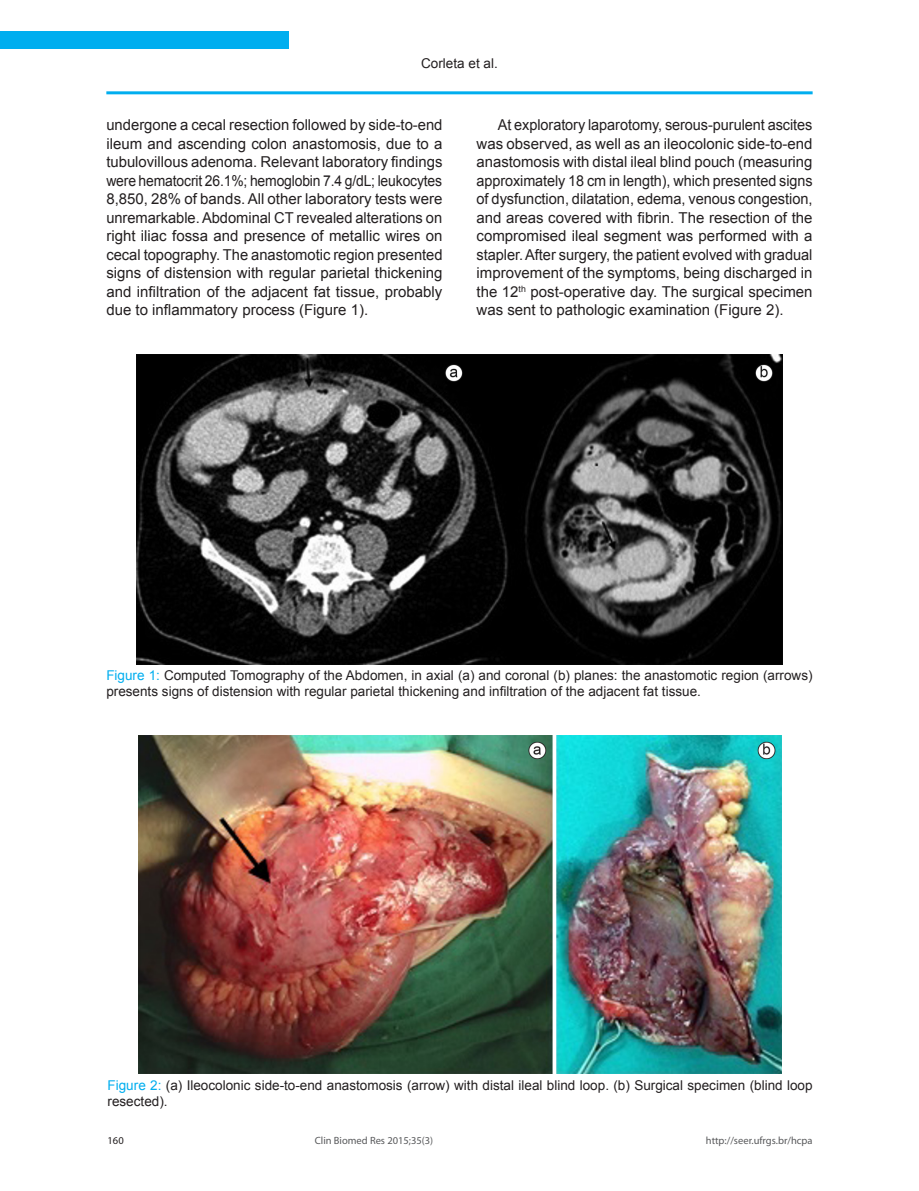
<style>
.page{position:relative;width:919px;height:1191px;background:#fff}
.page>*{position:absolute;margin:0;border:0;box-sizing:border-box;transform-origin:0 0}
.Paragraph{font:15px/18.5px "Arial";color:#231f20;text-align:justify}
.FigureCaption{font:13.5px/16.2px "Arial";color:#231f20}
.RunningAuthorsAlt{font:13.5px "Arial";color:#231f20}
.pubNameFooter{font:10.5px "Myriad Pro";color:#58595b}
.pagenumber{font:10.5px "Myriad Pro";color:#231f20}
.s1{color:#00aeef}
</style>
<div class="page">
<div style="left:0;top:31px;width:288px;height:17px;background:#00aeef"></div>
<hr style="left:106px;top:91px;width:706px;height:3px;background:#00aeef">
<img style="left:139px;top:736px;width:642px;height:337px">
<img style="left:136px;top:355px;width:646px;height:309px">
<p class="RunningAuthorsAlt" style="left:421px;top:54px;width:78px">Corleta et al.</p>
<p class="Paragraph" style="left:106px;top:116px;width:338px">undergone a cecal resection followed by side-to-end ileum and ascending colon anastomosis, due to a tubulovillous adenoma. Relevant laboratory findings were hematocrit 26.1%; hemoglobin 7.4 g/dL; leukocytes 8,850, 28% of bands. All other laboratory tests were unremarkable. Abdominal CT revealed alterations on right iliac fossa and presence of metallic wires on cecal topography. The anastomotic region presented signs of distension with regular parietal thickening and infiltration of the adjacent fat tissue, probably due to inflammatory process (Figure 1).</p>
<p class="Paragraph" style="left:476px;top:116px;width:338px;text-indent:21px">At exploratory laparotomy, serous-purulent ascites was observed, as well as an ileocolonic side-to-end anastomosis with distal ileal blind pouch (measuring approximately 18 cm in length), which presented signs of dysfunction, dilatation, edema, venous congestion, and areas covered with fibrin. The resection of the compromised ileal segment was performed with a stapler. After surgery, the patient evolved with gradual improvement of the symptoms, being discharged in the 12<sup>th</sup> post-operative day. The surgical specimen was sent to pathologic examination (Figure 2).</p>
<p class="FigureCaption" style="left:106px;top:667px;width:707px"><span class="s1">Figure 1:</span> Computed Tomography of the Abdomen, in axial (a) and coronal (b) planes: the anastomotic region (arrows) presents signs of distension with regular parietal thickening and infiltration of the adjacent fat tissue.</p>
<p class="FigureCaption" style="left:108px;top:1077px;width:706px"><span class="s1">Figure 2:</span> (a) Ileocolonic side-to-end anastomosis (arrow) with distal ileal blind loop. (b) Surgical specimen (blind loop resected).</p>
<p class="pagenumber" style="left:108px;top:1133px;width:18px">160</p>
<p class="pubNameFooter" style="left:315px;top:1133px;width:120px">Clin Biomed Res 2015;35(3)</p>
<p class="pubNameFooter" style="left:705px;top:1133px;width:108px">http://seer.ufrgs.br/hcpa</p>
</div>
